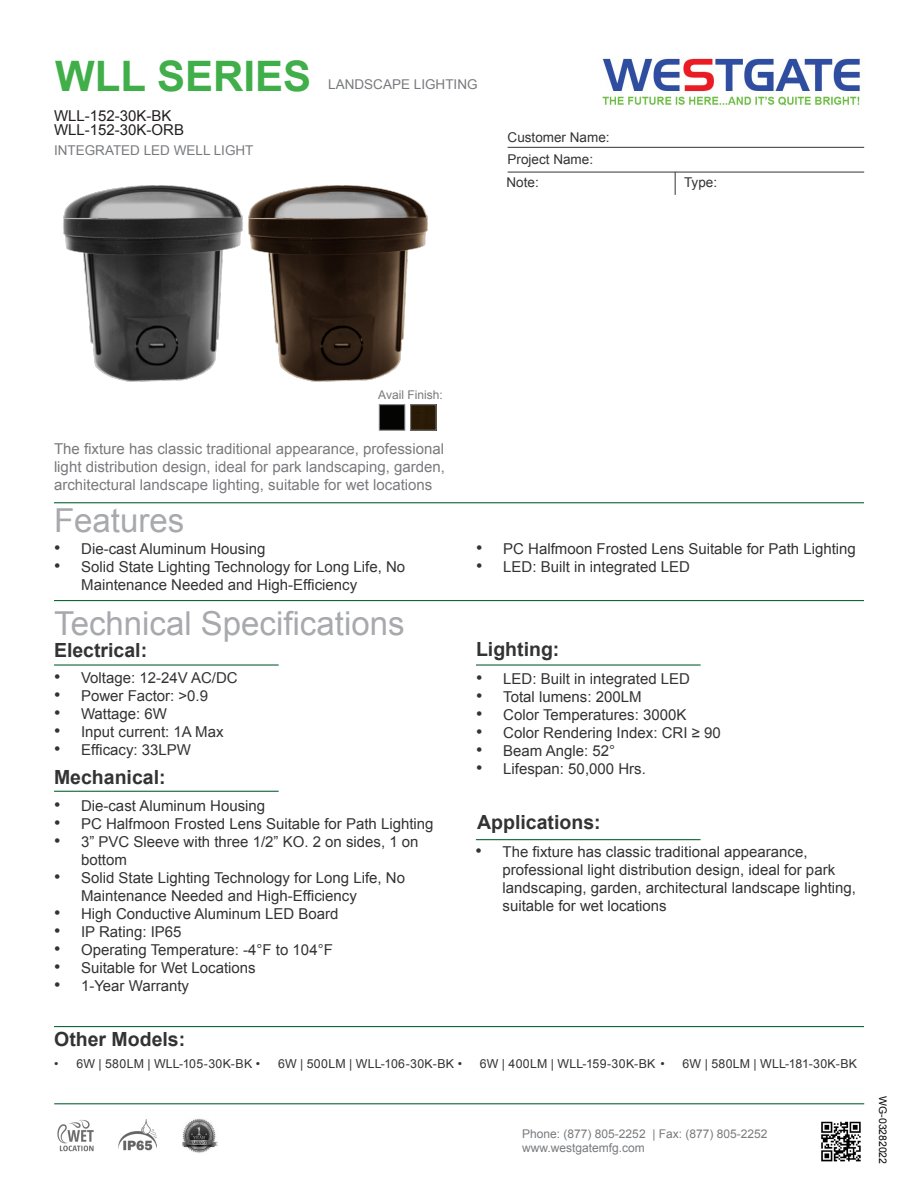
<style>
.page{position:relative;width:918px;height:1188px;background:#fff}
.page>*{position:absolute;margin:0;border:0;box-sizing:border-box;transform-origin:0 0}
.t1{font:700 42px "Arial";color:#40ae49}
.t2{font:33px "Arial";color:#a8a9ad}
.t3{font:700 19.5px "Arial";color:#333}
.t4{font:15px/18px "Arial";color:#333}
.t5{font:15px/18px "Arial";color:#797a7d;text-align:justify}
.t6{font:15px "Arial";color:#323332}
.t7{font:15px "Arial";color:#231f20}
.t8{font:13.5px "Arial";color:#787a7d}
.t9{font:13.5px "Arial";color:#333}
.t10{font:12.3px "Arial";letter-spacing:.02em;color:#333}
.t11{font:12px "Arial";color:#787a7d}
.t12{font:10.5px "Arial";letter-spacing:-.005em;color:#040503}
.s1{font-size:18px}
.s2{color:#323332}
</style>
<div class="page">
<hr style="left:54px;top:502px;width:810px;height:1px;background:#0d6736">
<hr style="left:508px;top:147px;width:356px;height:1px;background:#333">
<svg style="left:675px;top:173px;width:1px;height:22px"></svg>
<hr style="left:508px;top:172px;width:356px;height:1px;background:#333">
<hr style="left:54px;top:600px;width:810px;height:1px;background:#0d6736">
<hr style="left:54px;top:664px;width:225px;height:2px;background:#0d6736">
<hr style="left:476px;top:664px;width:225px;height:2px;background:#0d6736">
<img style="left:602px;top:58px;width:258px;height:48px">
<hr style="left:54px;top:1103px;width:810px;height:1px;background:#0d6736">
<hr style="left:54px;top:1026px;width:810px;height:1px;background:#0d6736">
<div style="left:379px;top:405px;width:26px;height:25px;background:#040503;border:1px solid #7f7f7f"></div>
<img style="left:821px;top:1121px;width:40px;height:41px">
<img style="left:119px;top:1120px;width:38px;height:31px">
<img style="left:183px;top:1118px;width:35px;height:35px">
<img style="left:57px;top:1119px;width:37px;height:33px">
<hr style="left:54px;top:791px;width:225px;height:1px;background:#0d6736">
<hr style="left:476px;top:839px;width:225px;height:1px;background:#0d6736">
<img style="left:412px;top:407px;width:22px;height:21px">
<img style="left:63px;top:185px;width:161px;height:197px">
<img style="left:224px;top:185px;width:204px;height:197px">
<p class="t1" style="left:55px;top:48px;width:257px">WLL SERIES</p>
<p class="t7" style="left:54px;top:106px;width:119px">WLL-152-30K-BK</p>
<p class="t7" style="left:54px;top:120px;width:132px">WLL-152-30K-ORB</p>
<p class="t8" style="left:54px;top:141px;width:201px">INTEGRATED LED WELL LIGHT</p>
<p class="t8" style="left:328px;top:75px;width:151px">LANDSCAPE LIGHTING</p>
<p class="t9" style="left:508px;top:128px;width:104px">Customer Name:</p>
<p class="t9" style="left:508px;top:150px;width:87px">Project Name:</p>
<p class="t9" style="left:507px;top:173px;width:34px">Note:</p>
<p class="t9" style="left:684px;top:173px;width:35px">Type:</p>
<p class="t11" style="left:378px;top:387px;width:66px">Avail Finish:</p>
<p class="t5" style="left:54px;top:440px;width:393px">The fixture has classic traditional appearance, professional light distribution design, ideal for park landscaping, garden, architectural landscape lighting, suitable for wet locations</p>
<p class="t2" style="left:54px;top:499px;width:132px">Features</p>
<p class="t4" style="left:54px;top:540px;width:213px"><span class="s1">•</span> Die-cast Aluminum Housing</p>
<p class="t4" style="left:81px;top:558px;width:326px;text-indent:-27px"><span class="s1">•</span> Solid State Lighting Technology for Long Life, No<br>Maintenance Needed and High-Efficiency</p>
<p class="t4" style="left:476px;top:540px;width:381px"><span class="s1">•</span> PC Halfmoon Frosted Lens Suitable for Path Lighting</p>
<p class="t6" style="left:476px;top:557px;width:215px"><span class="s1">•</span> LED: Built in integrated LED</p>
<p class="t2" style="left:54px;top:602px;width:352px">Technical Specifications</p>
<p class="t3" style="left:54px;top:638px;width:95px">Electrical:</p>
<p class="t3" style="left:476px;top:636px;width:85px">Lighting:</p>
<p class="t4" style="left:54px;top:668px;width:185px"><span class="s1">•</span> Voltage: 12-24V AC/DC</p>
<p class="t4" style="left:54px;top:686px;width:156px"><span class="s1">•</span> Power Factor: &gt;0.9</p>
<p class="t4" style="left:54px;top:704px;width:115px"><span class="s1">•</span> Wattage: 6W</p>
<p class="t4" style="left:54px;top:722px;width:171px"><span class="s1">•</span> Input current: 1A Max</p>
<p class="t4" style="left:54px;top:740px;width:139px"><span class="s1">•</span> Efficacy: 33LPW</p>
<p class="t3" style="left:54px;top:764px;width:113px">Mechanical:</p>
<p class="t4" style="left:54px;top:797px;width:213px"><span class="s1">•</span> Die-cast Aluminum Housing</p>
<p class="t4" style="left:54px;top:815px;width:381px"><span class="s1">•</span> PC Halfmoon Frosted Lens Suitable for Path Lighting</p>
<p class="t4" style="left:81px;top:833px;width:339px;text-indent:-27px"><span class="s1">•</span> 3” PVC Sleeve with three 1/2” KO. 2 on sides, 1 on bottom</p>
<p class="t4" style="left:81px;top:869px;width:326px;text-indent:-27px"><span class="s1">•</span> Solid State Lighting Technology for Long Life, No<br>Maintenance Needed and High-Efficiency</p>
<p class="t4" style="left:54px;top:905px;width:286px"><span class="s1">•</span> High Conductive Aluminum LED Board</p>
<p class="t4" style="left:54px;top:923px;width:129px"><span class="s1">•</span> IP Rating: IP65</p>
<p class="t4" style="left:54px;top:941px;width:280px"><span class="s1">•</span> Operating Temperature: -4°F to 104°F</p>
<p class="t4" style="left:54px;top:959px;width:203px"><span class="s1">•</span> Suitable for Wet Locations</p>
<p class="t4" style="left:54px;top:977px;width:137px"><span class="s1">•</span> 1-Year Warranty</p>
<p class="t6" style="left:476px;top:669px;width:215px"><span class="s1">•</span> LED: Built in integrated LED</p>
<p class="t6" style="left:476px;top:687px;width:167px"><span class="s1">•</span> Total lumens: 200LM</p>
<p class="t6" style="left:476px;top:705px;width:212px"><span class="s1">•</span> Color Temperatures: 3000K</p>
<p class="t6" style="left:476px;top:723px;width:246px"><span class="s1">•</span> Color Rendering Index: CRI ≥ 90</p>
<p class="t4" style="left:476px;top:742px;width:140px"><span class="s1">•</span> Beam Angle: 52°</p>
<p class="t4" style="left:476px;top:760px;width:171px"><span class="s1">•</span> Lifespan: 50,000 Hrs.</p>
<p class="t3" style="left:477px;top:809px;width:125px">Applications:</p>
<p class="t4" style="left:503px;top:843px;width:355px;text-indent:-27px"><span class="s1">•</span> The fixture has classic traditional appearance, professional light distribution design, ideal for park landscaping, garden, architectural landscape lighting, suitable for wet locations</p>
<p class="t3" style="left:54px;top:1026px;width:133px">Other Models:</p>
<p class="t10" style="left:54px;top:1056px;width:804px">• 6W | <span class="s2">580LM</span> | WLL-105-30K-BK • 6W | <span class="s2">500LM</span> | WLL-106-30K-BK • 6W | <span class="s2">400LM</span> | WLL-159-30K-BK • 6W | <span class="s2">580LM</span> | WLL-181-30K-BK</p>
<p class="t11" style="left:522px;top:1126px;width:247px">Phone: (877) 805-2252 | Fax: (877) 805-2252</p>
<p class="t11" style="left:522px;top:1140px;width:124px">www.westgatemfg.com</p>
<p class="t12" style="left:890px;top:1096px;width:69px;rotate:90deg">WG-03282022</p>
</div>
